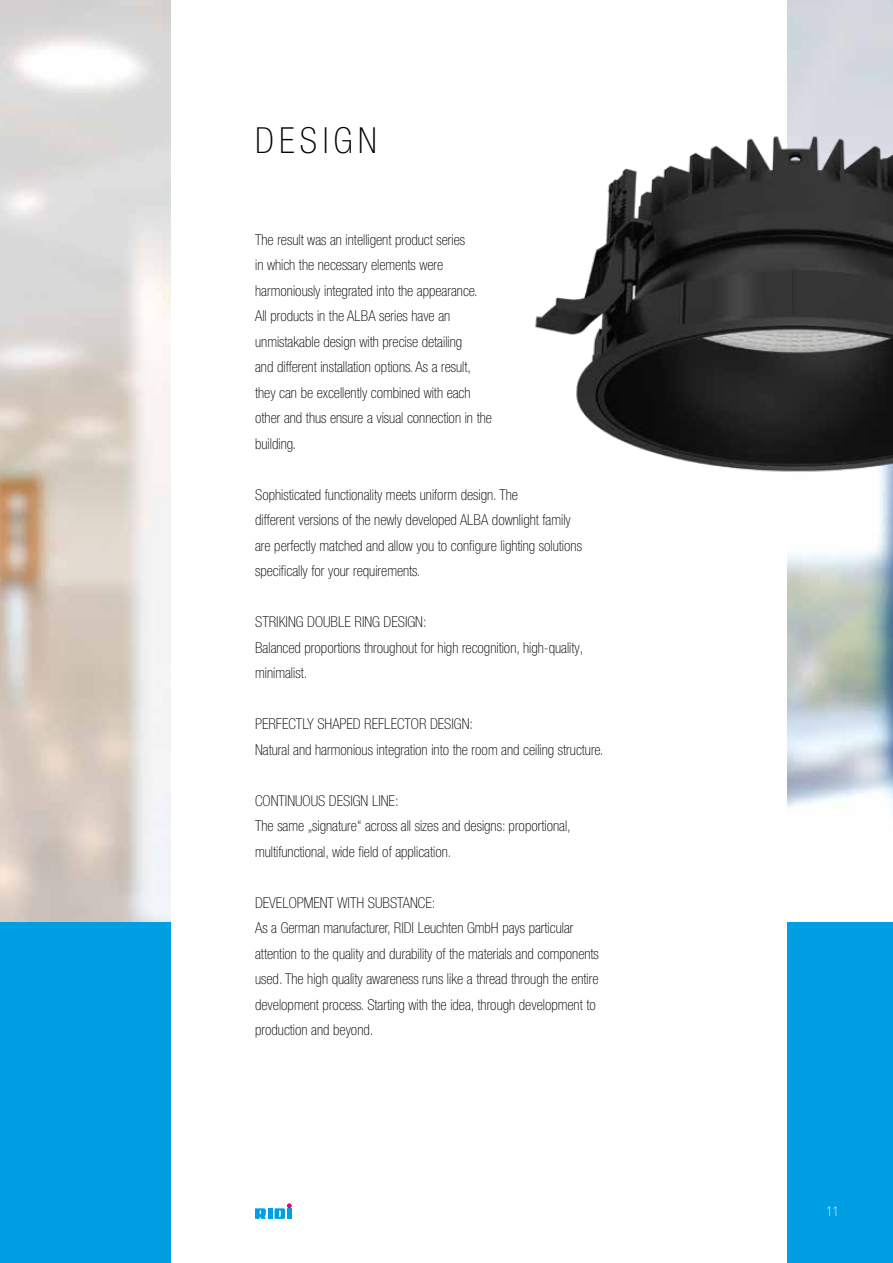
<style>
.page{position:relative;width:893px;height:1263px;background:#fff}
.page>*{position:absolute;margin:0;border:0;box-sizing:border-box;transform-origin:0 0}
.t1{font:100 condensed 36px "Helvetica Neue LT Pro";letter-spacing:.15em;color:#000}
.t2{font:100 condensed 15px/25.5px "Helvetica Neue LT Pro";color:#000}
.t3{font:100 condensed 13.5px "Helvetica Neue LT Pro";color:#fff}
</style>
<div class="page">
<hr style="left:268px;top:1208px;width:4px;height:10px;background:#009fe3">
<svg style="left:275px;top:1203px;width:17px;height:15px"></svg>
<svg style="left:255px;top:1208px;width:11px;height:10px"></svg>
<img style="left:0;top:0;width:170px;height:923px">
<img style="left:787px;top:0;width:106px;height:923px">
<div style="left:787px;top:923px;width:106px;height:340px;background:#009fe3"></div>
<div style="left:0;top:923px;width:170px;height:340px;background:#009fe3"></div>
<img style="left:535px;top:92px;width:358px;height:412px">
<h1 class="t1" style="left:255px;top:120px;width:123px">DESIGN</h1>
<p class="t2" style="left:255px;top:227px;width:238px">The result was an intelligent product series<br>in which the necessary elements were harmoniously integrated into the appearance.<br>All products in the ALBA series have an unmistakable design with precise detailing<br>and different installation options. As a result, they can be excellently combined with each other and thus ensure a visual connection in the building.</p>
<p class="t2" style="left:255px;top:482px;width:328px">Sophisticated functionality meets uniform design. The<br>different versions of the newly developed ALBA downlight family are perfectly matched and allow you to configure lighting solutions specifically for your requirements.</p>
<p class="t2" style="left:255px;top:609px;width:330px">STRIKING DOUBLE RING DESIGN:<br>Balanced proportions throughout for high recognition, high-quality, minimalist.</p>
<p class="t2" style="left:255px;top:711px;width:350px">PERFECTLY SHAPED REFLECTOR DESIGN:<br>Natural and harmonious integration into the room and ceiling structure.</p>
<p class="t2" style="left:255px;top:788px;width:317px">CONTINUOUS DESIGN LINE:<br>The same „signature“ across all sizes and designs: proportional, multifunctional, wide field of application.</p>
<p class="t2" style="left:255px;top:890px;width:345px">DEVELOPMENT WITH SUBSTANCE:<br>As a German manufacturer, RIDI Leuchten GmbH pays particular attention to the quality and durability of the materials and components used. The high quality awareness runs like a thread through the entire development process. Starting with the idea, through development to production and beyond.</p>
<p class="t3" style="left:826px;top:1204px;width:14px">11</p>
</div>
